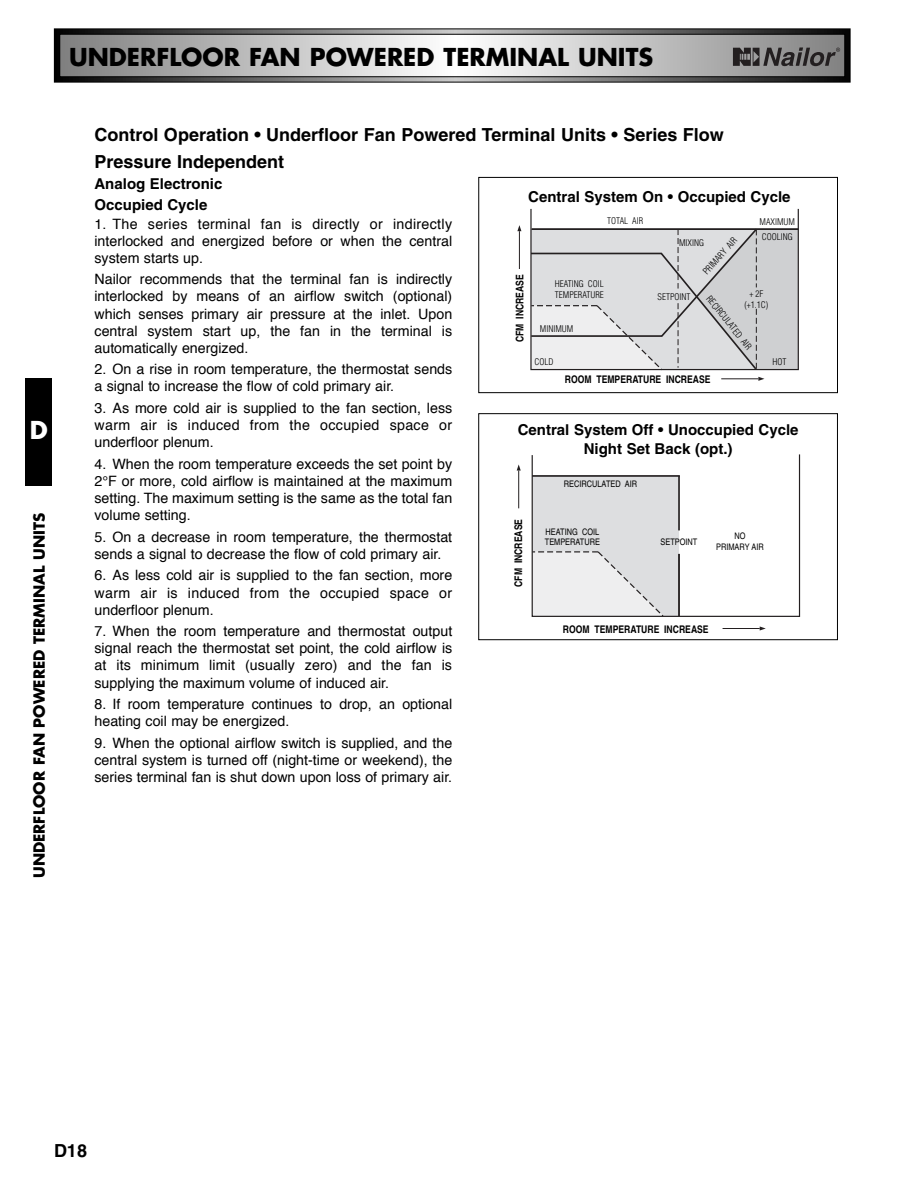
<style>
.page{position:relative;width:918px;height:1188px;background:#fff}
.page>*{position:absolute;margin:0;border:0;box-sizing:border-box;transform-origin:0 0}
.t1{font:700 24px "Futura";color:#000}
.t2{font:700 24px "Futura";color:#fff}
.t3{font:700 18px/27px "Helvetica";color:#000}
.t4{font:700 15px/21px "Helvetica";color:#000}
.t5{font:700 15px "Futura";color:#000}
.t6{font:14.25px/17.1px "Helvetica";color:#000;text-align:justify}
.t7{font:700 condensed 10.5px "Helvetica";color:#000}
.t8{font:300 condensed 9px/10.8px "Helvetica";color:#000}
.t9{font:condensed 9px/10.8px "Helvetica";color:#000}
</style>
<div class="page">
<svg style="left:56px;top:30px;width:792px;height:50px;background:#5c5c5c"></svg>
<div style="left:54px;top:28px;width:796px;height:54px;border:1px solid #000"></div>
<svg style="left:61px;top:36px;width:782px;height:39px;background:#c2c2c2"></svg>
<div style="left:59px;top:34px;width:786px;height:43px;border:1px solid #000"></div>
<svg style="left:733px;top:47px;width:107px;height:19px;background:#5d5b5c"></svg>
<div style="left:25px;top:378px;width:27px;height:108px;background:#000"></div>
<hr style="left:519px;top:231px;width:1px;height:38px;background:#231f20">
<svg style="left:517px;top:225px;width:4px;height:6px"></svg>
<svg style="left:530px;top:227px;width:268px;height:154px;background:#d4d4d6"></svg>
<div style="left:478px;top:177px;width:360px;height:216px;border:1px solid #000"></div>
<svg style="left:531px;top:454px;width:269px;height:163px"></svg>
<hr style="left:723px;top:628px;width:37px;height:1px;background:#231f20">
<svg style="left:760px;top:626px;width:6px;height:5px"></svg>
<hr style="left:518px;top:471px;width:1px;height:37px;background:#231f20">
<svg style="left:517px;top:464px;width:4px;height:7px"></svg>
<svg style="left:532px;top:475px;width:147px;height:142px;background:#dbdbdd"></svg>
<div style="left:478px;top:413px;width:360px;height:227px;border:1px solid #000"></div>
<h1 class="t1" style="left:69px;top:46px;width:586px">UNDERFLOOR FAN POWERED TERMINAL UNITS</h1>
<h1 class="t2" style="left:30px;top:419px;width:20px">D</h1>
<p class="t5" style="left:32px;top:878px;width:367px;rotate:-90deg">UNDERFLOOR FAN POWERED TERMINAL UNITS</p>
<p class="t3" style="left:94px;top:123px;width:631px">Control Operation • Underfloor Fan Powered Terminal Units • Series Flow<br>Pressure Independent</p>
<p class="t4" style="left:94px;top:175px;width:129px">Analog Electronic<br>Occupied Cycle</p>
<p class="t6" style="left:94px;top:216px;width:359px">1. The series terminal fan is directly or indirectly interlocked and energized before or when the central system starts up.</p>
<p class="t6" style="left:94px;top:272px;width:359px">Nailor recommends that the terminal fan is indirectly interlocked by means of an airflow switch (optional) which senses primary air pressure at the inlet. Upon central system start up, the fan in the terminal is automatically energized.</p>
<p class="t6" style="left:94px;top:362px;width:359px">2. On a rise in room temperature, the thermostat sends a signal to increase the flow of cold primary air.</p>
<p class="t6" style="left:94px;top:401px;width:359px">3. As more cold air is supplied to the fan section, less warm air is induced from the occupied space or underfloor plenum.</p>
<p class="t6" style="left:94px;top:456px;width:359px">4. When the room temperature exceeds the set point by 2°F or more, cold airflow is maintained at the maximum setting. The maximum setting is the same as the total fan volume setting.</p>
<p class="t6" style="left:94px;top:529px;width:359px">5. On a decrease in room temperature, the thermostat sends a signal to decrease the flow of cold primary air.</p>
<p class="t6" style="left:94px;top:568px;width:359px">6. As less cold air is supplied to the fan section, more warm air is induced from the occupied space or underfloor plenum.</p>
<p class="t6" style="left:94px;top:624px;width:359px">7. When the room temperature and thermostat output signal reach the thermostat set point, the cold airflow is at its minimum limit (usually zero) and the fan is supplying the maximum volume of induced air.</p>
<p class="t6" style="left:94px;top:697px;width:359px">8. If room temperature continues to drop, an optional heating coil may be energized.</p>
<p class="t6" style="left:94px;top:735px;width:359px">9. When the optional airflow switch is supplied, and the central system is turned off (night-time or weekend), the series terminal fan is shut down upon loss of primary air.</p>
<p class="t4" style="left:528px;top:188px;width:264px">Central System On • Occupied Cycle</p>
<p class="t8" style="left:607px;top:216px;width:37px">TOTAL AIR</p>
<p class="t8" style="left:760px;top:217px;width:37px">MAXIMUM</p>
<p class="t8" style="left:762px;top:232px;width:33px">COOLING</p>
<p class="t8" style="left:701px;top:269px;width:47px;rotate:-48deg">PRIMARY AIR</p>
<p class="t8" style="left:679px;top:238px;width:27px">MIXING</p>
<p class="t7" style="left:516px;top:342px;width:69px;rotate:-90deg">CFM INCREASE</p>
<p class="t8" style="left:555px;top:278px;width:51px">HEATING COIL<br>TEMPERATURE</p>
<p class="t8" style="left:744px;top:289px;width:25px;text-align:center">+ 2F (+1.1C)</p>
<p class="t8" style="left:658px;top:291px;width:34px">SETPOINT</p>
<p class="t8" style="left:713px;top:294px;width:67px;rotate:51deg">RECIRCULATED AIR</p>
<p class="t8" style="left:540px;top:324px;width:35px">MINIMUM</p>
<p class="t8" style="left:534px;top:356px;width:21px">COLD</p>
<p class="t8" style="left:772px;top:356px;width:16px">HOT</p>
<p class="t7" style="left:565px;top:375px;width:147px">ROOM TEMPERATURE INCREASE</p>
<p class="t4" style="left:518px;top:421px;width:282px;line-height:19.5px;text-align:center">Central System Off • Unoccupied Cycle<br>Night Set Back (opt.)</p>
<p class="t9" style="left:564px;top:480px;width:75px">RECIRCULATED AIR</p>
<p class="t7" style="left:515px;top:587px;width:69px;rotate:-90deg">CFM INCREASE</p>
<p class="t9" style="left:545px;top:527px;width:57px">HEATING COIL<br>TEMPERATURE</p>
<p class="t9" style="left:716px;top:531px;width:49px;text-align:center">NO<br>PRIMARY AIR</p>
<p class="t9" style="left:661px;top:537px;width:38px">SETPOINT</p>
<p class="t7" style="left:563px;top:625px;width:147px">ROOM TEMPERATURE INCREASE</p>
<p class="t3" style="left:54px;top:1139px;width:35px">D18</p>
</div>
